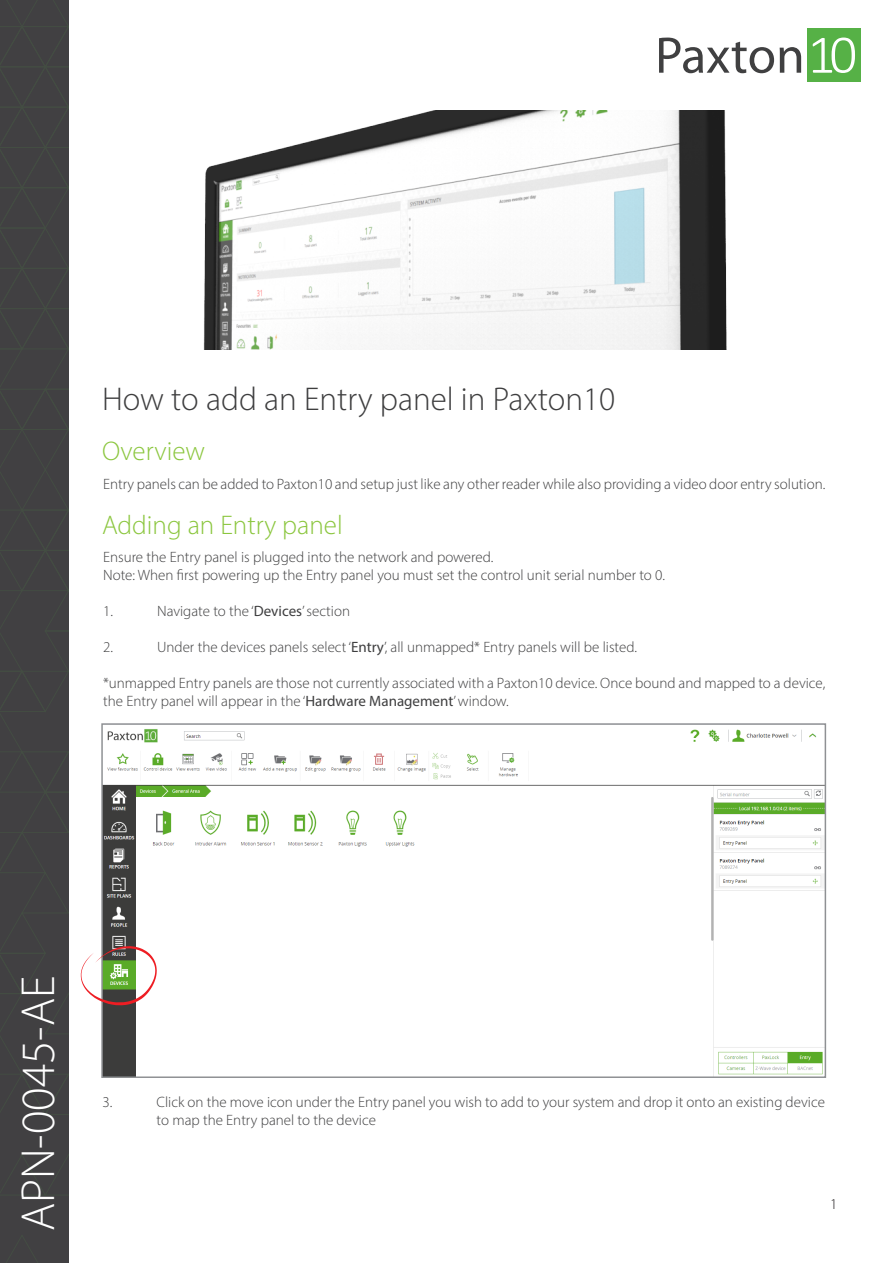
<style>
.page{position:relative;width:893px;height:1263px;background:#fff}
.page>*{position:absolute;margin:0;border:0;box-sizing:border-box;transform-origin:0 0}
.t1{font:300 48px "Myriad Pro";color:#fff}
.t2{font:300 33px "Myriad Pro";color:#3e3e3f}
.t3{font:300 27px "Myriad Pro";color:#8bc63e}
.t4{font:300 15px/18px "Myriad Pro";color:#3e3e3f}
.t5{font:300 15px "Myriad Pro";color:#231f20}
.s1{font-weight:400}
</style>
<div class="page">
<img style="left:203px;top:110px;width:524px;height:239px">
<div style="left:0;top:0;width:69px;height:1263px;background:#414042"></div>
<svg style="left:6px;top:1236px;width:32px;height:27px"></svg>
<svg style="left:0;top:0;width:69px;height:1195px"></svg>
<div style="left:807px;top:29px;width:53px;height:53px;background:#56b146"></div>
<svg style="left:813px;top:38px;width:42px;height:35px"></svg>
<svg style="left:659px;top:38px;width:115px;height:35px"></svg>
<svg style="left:780px;top:47px;width:21px;height:26px"></svg>
<img style="left:104px;top:729px;width:719px;height:346px">
<div style="left:101px;top:723px;width:725px;height:355px;border:2px solid #8f9194"></div>
<svg style="left:81px;top:946px;width:76px;height:59px"></svg>
<p class="t2" style="left:102px;top:379px;width:515px">How to add an Entry panel in Paxton10</p>
<p class="t3" style="left:102px;top:435px;width:105px">Overview</p>
<p class="t4" style="left:103px;top:474px;width:724px">Entry panels can be added to Paxton10 and setup just like any other reader while also providing a video door entry solution.</p>
<p class="t3" style="left:102px;top:509px;width:242px">Adding an Entry panel</p>
<p class="t4" style="left:103px;top:548px;width:392px">Ensure the Entry panel is plugged into the network and powered.</p>
<p class="t4" style="left:103px;top:566px;width:563px">Note: When first powering up the Entry panel you must set the control unit serial number to 0.</p>
<p class="t4" style="left:103px;top:602px;width:11px">1.</p>
<p class="t4" style="left:157px;top:602px;width:194px">Navigate to the ‘<span class="s1">Devices</span>’ section</p>
<p class="t4" style="left:103px;top:638px;width:11px">2.</p>
<p class="t4" style="left:157px;top:638px;width:481px">Under the devices panels select ‘<span class="s1">Entry</span>’, all unmapped* Entry panels will be listed.</p>
<p class="t4" style="left:103px;top:674px;width:724px">*unmapped Entry panels are those not currently associated with a Paxton10 device. Once bound and mapped to a device, the Entry panel will appear in the ‘<span class="s1">Hardware Management</span>’ window.</p>
<p class="t1" style="left:9px;top:1231px;width:257px;rotate:-90deg">APN-0045-AE</p>
<p class="t4" style="left:103px;top:1093px;width:11px">3.</p>
<p class="t4" style="left:157px;top:1093px;width:670px">Click on the move icon under the Entry panel you wish to add to your system and drop it onto an existing device</p>
<p class="t4" style="left:157px;top:1111px;width:221px">to map the Entry panel to the device</p>
<p class="t5" style="left:830px;top:1195px;width:9px">1</p>
</div>
